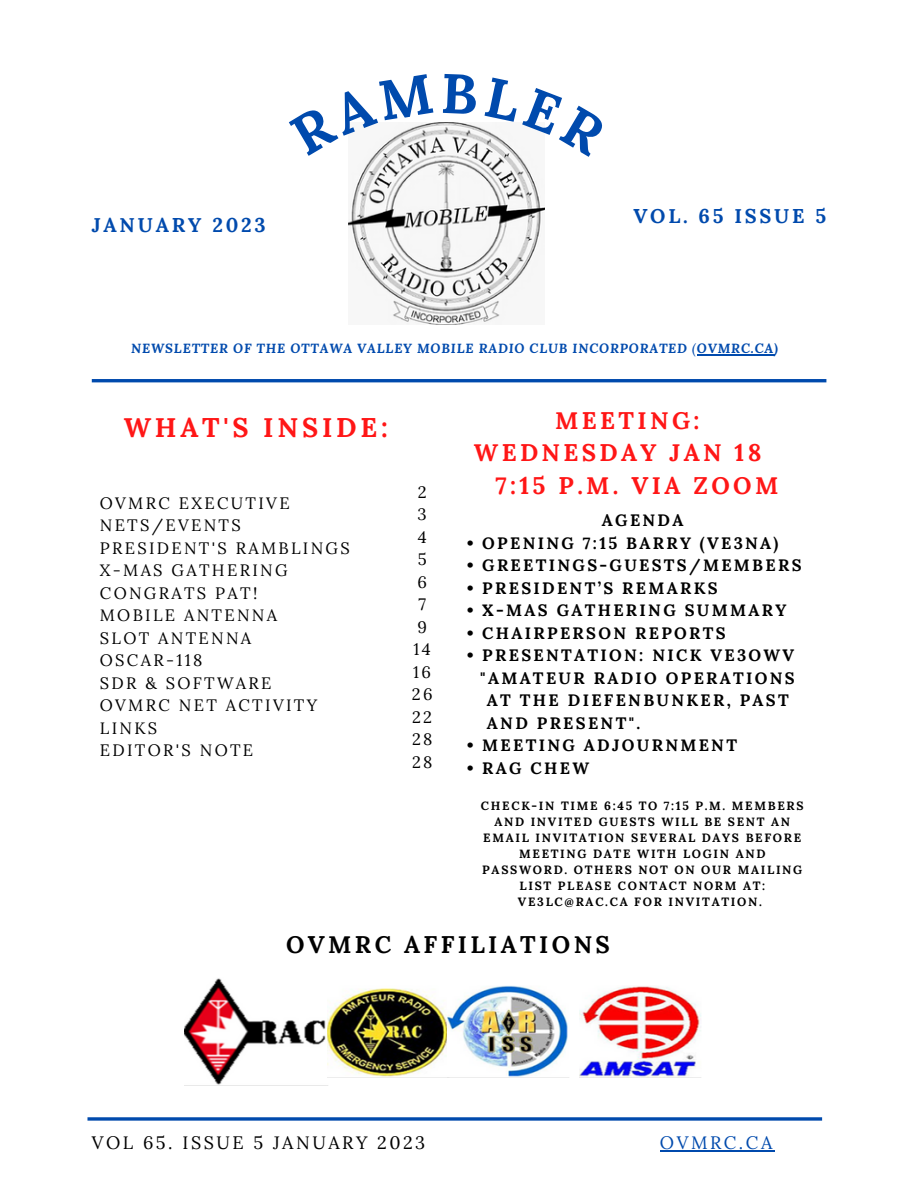
<style>
.page{position:relative;width:918px;height:1188px;background:#fff}
.page>*{position:absolute;margin:0;border:0;box-sizing:border-box;transform-origin:0 0}
.t1{font:700 27px "Lora";letter-spacing:.14em;color:#ff1616}
.t2{font:700 24px "Lora";letter-spacing:.14em;color:#ff1616}
.t3{font:700 24px "Lora";letter-spacing:.14em;color:#000}
.t4{font:700 19.95px "Lora";letter-spacing:.14em;color:#004aad}
.t5{font:18px "Lora";letter-spacing:.14em;color:#000}
.t6{font:18px "Lora";letter-spacing:.14em;color:#004aad}
.t7{font:700 16.5px "Lora";letter-spacing:.14em;color:#000}
.t8{font:16.5px/22.5px "Lora";letter-spacing:.14em;color:#000}
.t9{font:italic 700 13.2px "Lora";letter-spacing:.06em;color:#004aad}
.t10{font:700 12px/16px "Lora";letter-spacing:.14em;color:#000;text-align:center}
.s1{font-weight:400}
</style>
<div class="page">
<img style="left:348px;top:123px;width:196px;height:201px">
<hr style="left:92px;top:379px;width:734px;height:3px;background:#004aad">
<svg style="left:87px;top:1117px;width:735px;height:4px;background:#2765b9"></svg>
<img style="left:184px;top:978px;width:144px;height:108px">
<img style="left:328px;top:986px;width:240px;height:91px">
<img style="left:579px;top:986px;width:122px;height:92px">
<hr style="left:697px;top:354px;width:77px;height:1px;background:#004aad">
<hr style="left:660px;top:1150px;width:115px;height:1px;background:#004aad">
<svg style="left:348px;top:122px;width:85px;height:34px"></svg>
<svg style="left:485px;top:123px;width:59px;height:34px"></svg>
<p class="t4" style="left:92px;top:212px;width:175px">JANUARY 2023</p>
<p class="t4" style="left:633px;top:203px;width:194px">VOL. 65 ISSUE 5</p>
<p class="t9" style="left:131px;top:340px;width:648px">NEWSLETTER OF THE OTTAWA VALLEY MOBILE RADIO CLUB INCORPORATED <span class="s1">(</span>OVMRC.CA)</p>
<h1 class="t1" style="left:124px;top:410px;width:266px">WHAT'S INSIDE:</h1>
<p class="t8" style="left:100px;top:492px;width:252px">OVMRC EXECUTIVE<br>NETS/EVENTS<br>PRESIDENT'S RAMBLINGS<br>X-MAS GATHERING<br>CONGRATS PAT!<br>MOBILE ANTENNA<br>SLOT ANTENNA<br>OSCAR-118<br>SDR &amp; SOFTWARE<br>OVMRC NET ACTIVITY<br>LINKS<br>EDITOR'S NOTE</p>
<p class="t8" style="left:412px;top:480px;width:22px;text-align:center">2<br>3<br>4<br>5<br>6<br>7<br>9<br>14<br>16<br>26<br>22<br>28<br>28</p>
<h2 class="t2" style="left:555px;top:405px;width:146px">MEETING:</h2>
<h2 class="t2" style="left:474px;top:437px;width:289px">WEDNESDAY JAN 18</h2>
<h2 class="t2" style="left:496px;top:470px;width:284px">7:15 P.M. VIA ZOOM</h2>
<p class="t7" style="left:602px;top:510px;width:83px">AGENDA</p>
<p class="t7" style="left:467px;top:532px;width:313px">• OPENING 7:15 BARRY (VE3NA)</p>
<p class="t7" style="left:467px;top:555px;width:336px">• GREETINGS-GUESTS/MEMBERS</p>
<p class="t7" style="left:467px;top:577px;width:252px">• PRESIDENT’S REMARKS</p>
<p class="t7" style="left:467px;top:600px;width:321px">• X-MAS GATHERING SUMMARY</p>
<p class="t7" style="left:467px;top:622px;width:260px">• CHAIRPERSON REPORTS</p>
<p class="t7" style="left:467px;top:645px;width:329px">• PRESENTATION: NICK VE3OWV</p>
<p class="t7" style="left:480px;top:667px;width:316px">"AMATEUR RADIO OPERATIONS</p>
<p class="t7" style="left:487px;top:690px;width:303px">AT THE DIEFENBUNKER, PAST</p>
<p class="t7" style="left:487px;top:712px;width:155px">AND PRESENT".</p>
<p class="t7" style="left:467px;top:735px;width:272px">• MEETING ADJOURNMENT</p>
<p class="t7" style="left:467px;top:757px;width:124px">• RAG CHEW</p>
<p class="t10" style="left:481px;top:798px;width:324px">CHECK-IN TIME 6:45 TO 7:15 P.M. MEMBERS AND INVITED GUESTS WILL BE SENT AN EMAIL INVITATION SEVERAL DAYS BEFORE MEETING DATE WITH LOGIN AND PASSWORD. OTHERS NOT ON OUR MAILING LIST PLEASE CONTACT NORM AT:<br>VE3LC@RAC.CA FOR INVITATION.</p>
<h2 class="t3" style="left:286px;top:929px;width:325px">OVMRC AFFILIATIONS</h2>
<p class="t5" style="left:92px;top:1131px;width:335px">VOL 65. ISSUE 5 JANUARY 2023</p>
<p class="t6" style="left:660px;top:1131px;width:114px">OVMRC.CA</p>
</div>
